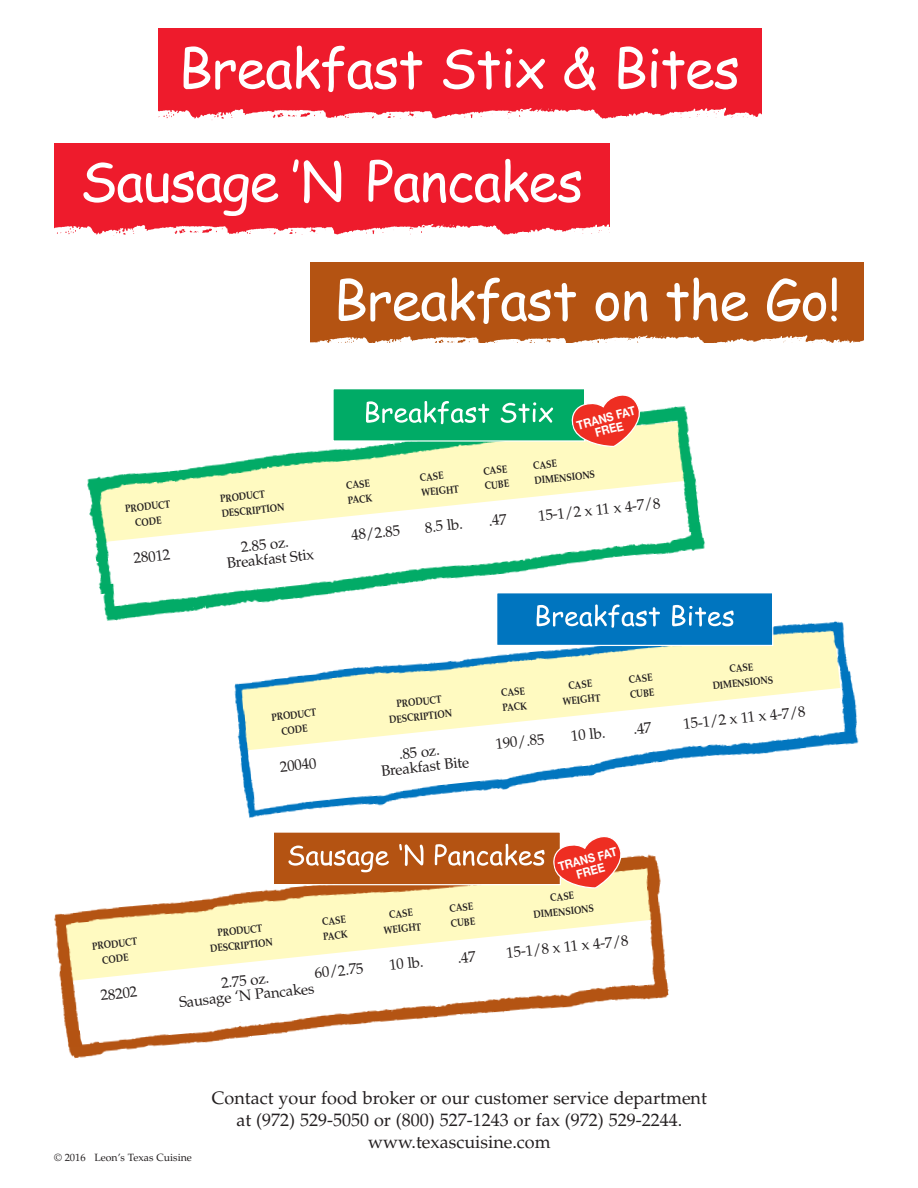
<style>
.page{position:relative;width:918px;height:1188px;background:#fff}
.page>*{position:absolute;margin:0;border:0;box-sizing:border-box;transform-origin:0 0}
.t1{font:18px/21.9px "Palatino";color:#231f20;text-align:center}
.t2{font:15px "Palatino";color:#231f20}
.t3{font:700 12.3px/12px "Helvetica Neue";color:#fff;text-align:center;scale:.9 1}
.t4{font:700 10.5px "Palatino";color:#231f20;scale:.85 1}
.t5{font:10.5px "Palatino";color:#231f20}
</style>
<div class="page">
<div style="left:310px;top:263px;width:554px;height:80px;background:#b45312"></div>
<div style="left:54px;top:144px;width:555px;height:92px;background:#ee1b2c"></div>
<img style="left:54px;top:195px;width:556px;height:41px">
<img style="left:310px;top:312px;width:554px;height:31px">
<img style="left:87px;top:406px;width:613px;height:114px">
<img style="left:92px;top:520px;width:613px;height:101px">
<img style="left:211px;top:616px;width:638px;height:54px">
<img style="left:234px;top:670px;width:625px;height:148px">
<div style="left:158px;top:28px;width:604px;height:93px;background:#ee1b2c"></div>
<img style="left:158px;top:79px;width:604px;height:42px">
<svg style="left:184px;top:46px;width:554px;height:46px"></svg>
<svg style="left:339px;top:277px;width:498px;height:47px"></svg>
<div style="left:334px;top:389px;width:250px;height:51px;background:#00ab66"></div>
<div style="left:332px;top:388px;width:253px;height:54px;border:1px solid #fff"></div>
<svg style="left:366px;top:401px;width:187px;height:23px"></svg>
<div style="left:497px;top:593px;width:275px;height:52px;background:#0075bf"></div>
<div style="left:496px;top:592px;width:277px;height:54px;border:1px solid #fff"></div>
<svg style="left:537px;top:604px;width:197px;height:24px"></svg>
<svg style="left:83px;top:162px;width:195px;height:54px"></svg>
<svg style="left:293px;top:159px;width:48px;height:44px"></svg>
<svg style="left:369px;top:159px;width:212px;height:44px"></svg>
<img style="left:54px;top:854px;width:613px;height:124px">
<img style="left:59px;top:978px;width:610px;height:81px">
<div style="left:274px;top:833px;width:286px;height:51px;background:#b45312"></div>
<div style="left:273px;top:831px;width:288px;height:54px;border:1px solid #fff"></div>
<svg style="left:288px;top:833px;width:337px;height:56px"></svg>
<svg style="left:568px;top:392px;width:76px;height:56px"></svg>
<svg style="left:490px;top:514px;width:17px;height:12px"></svg>
<svg style="left:635px;top:722px;width:17px;height:12px"></svg>
<svg style="left:459px;top:951px;width:17px;height:12px"></svg>
<p class="t3" style="left:575px;top:419px;width:68px;rotate:-15deg">TRANS FAT<br>FREE</p>
<p class="t4" style="left:125px;top:502px;width:55px;rotate:-6deg">PRODUCT</p>
<p class="t4" style="left:135px;top:517px;width:33px;rotate:-6deg">CODE</p>
<h2 class="t2" style="left:133px;top:549px;width:38px;rotate:-6deg">28012</h2>
<p class="t4" style="left:219px;top:493px;width:55px;rotate:-6deg">PRODUCT</p>
<p class="t4" style="left:221px;top:507px;width:76px;rotate:-6deg">DESCRIPTION</p>
<h2 class="t2" style="left:240px;top:538px;width:50px;rotate:-6deg">2.85 oz.</h2>
<h2 class="t2" style="left:226px;top:555px;width:89px;rotate:-6deg">Breakfast Stix</h2>
<p class="t4" style="left:346px;top:479px;width:30px;rotate:-6deg">CASE</p>
<p class="t4" style="left:347px;top:494px;width:31px;rotate:-6deg">PACK</p>
<p class="t4" style="left:419px;top:472px;width:30px;rotate:-6deg">CASE</p>
<p class="t4" style="left:421px;top:486px;width:46px;rotate:-6deg">WEIGHT</p>
<h2 class="t2" style="left:350px;top:526px;width:50px;rotate:-6deg">48/2.85</h2>
<h2 class="t2" style="left:424px;top:519px;width:39px;rotate:-6deg">8.5 lb.</h2>
<p class="t4" style="left:483px;top:465px;width:30px;rotate:-6deg">CASE</p>
<p class="t4" style="left:484px;top:480px;width:30px;rotate:-6deg">CUBE</p>
<p class="t4" style="left:532px;top:460px;width:30px;rotate:-6deg">CASE</p>
<p class="t4" style="left:534px;top:475px;width:73px;rotate:-6deg">DIMENSIONS</p>
<h2 class="t2" style="left:537px;top:507px;width:124px;rotate:-6deg">15-1/2 x 11 x 4-7/8</h2>
<p class="t4" style="left:271px;top:711px;width:55px;rotate:-6deg">PRODUCT</p>
<p class="t4" style="left:281px;top:725px;width:33px;rotate:-6deg">CODE</p>
<h2 class="t2" style="left:279px;top:758px;width:38px;rotate:-6deg">20040</h2>
<p class="t4" style="left:396px;top:698px;width:55px;rotate:-6deg">PRODUCT</p>
<p class="t4" style="left:389px;top:714px;width:76px;rotate:-6deg">DESCRIPTION</p>
<h2 class="t2" style="left:398px;top:745px;width:42px;rotate:-6deg">.85 oz.</h2>
<h2 class="t2" style="left:380px;top:762px;width:90px;rotate:-6deg">Breakfast Bite</h2>
<p class="t4" style="left:501px;top:687px;width:30px;rotate:-6deg">CASE</p>
<p class="t4" style="left:502px;top:702px;width:31px;rotate:-6deg">PACK</p>
<p class="t4" style="left:568px;top:680px;width:30px;rotate:-6deg">CASE</p>
<p class="t4" style="left:562px;top:695px;width:46px;rotate:-6deg">WEIGHT</p>
<h2 class="t2" style="left:495px;top:735px;width:50px;rotate:-6deg">190/.85</h2>
<h2 class="t2" style="left:570px;top:727px;width:36px;rotate:-6deg">10 lb.</h2>
<p class="t4" style="left:628px;top:673px;width:30px;rotate:-6deg">CASE</p>
<p class="t4" style="left:629px;top:688px;width:30px;rotate:-6deg">CUBE</p>
<p class="t4" style="left:729px;top:663px;width:30px;rotate:-6deg">CASE</p>
<p class="t4" style="left:712px;top:680px;width:73px;rotate:-6deg">DIMENSIONS</p>
<h2 class="t2" style="left:682px;top:715px;width:124px;rotate:-6deg">15-1/2 x 11 x 4-7/8</h2>
<p class="t3" style="left:557px;top:861px;width:68px;rotate:-15deg">TRANS FAT<br>FREE</p>
<p class="t4" style="left:92px;top:940px;width:55px;rotate:-6deg">PRODUCT</p>
<p class="t4" style="left:102px;top:954px;width:33px;rotate:-6deg">CODE</p>
<h2 class="t2" style="left:100px;top:987px;width:38px;rotate:-6deg">28202</h2>
<p class="t4" style="left:217px;top:927px;width:55px;rotate:-6deg">PRODUCT</p>
<p class="t4" style="left:209px;top:943px;width:76px;rotate:-6deg">DESCRIPTION</p>
<p class="t4" style="left:321px;top:916px;width:30px;rotate:-6deg">CASE</p>
<p class="t4" style="left:323px;top:931px;width:31px;rotate:-6deg">PACK</p>
<p class="t4" style="left:389px;top:909px;width:30px;rotate:-6deg">CASE</p>
<p class="t4" style="left:383px;top:924px;width:46px;rotate:-6deg">WEIGHT</p>
<h2 class="t2" style="left:314px;top:964px;width:50px;rotate:-6deg">60/2.75</h2>
<h2 class="t2" style="left:388px;top:956px;width:36px;rotate:-6deg">10 lb.</h2>
<h2 class="t2" style="left:220px;top:974px;width:50px;rotate:-6deg">2.75 oz.</h2>
<h2 class="t2" style="left:178px;top:993px;width:137px;rotate:-6deg">Sausage ‘N Pancakes</h2>
<p class="t4" style="left:449px;top:902px;width:30px;rotate:-6deg">CASE</p>
<p class="t4" style="left:450px;top:917px;width:30px;rotate:-6deg">CUBE</p>
<p class="t4" style="left:550px;top:892px;width:30px;rotate:-6deg">CASE</p>
<p class="t4" style="left:533px;top:909px;width:73px;rotate:-6deg">DIMENSIONS</p>
<h2 class="t2" style="left:505px;top:944px;width:124px;rotate:-6deg">15-1/8 x 11 x 4-7/8</h2>
<h1 class="t1" style="left:212px;top:1087px;width:497px">Contact your food broker or our customer service department at (972) 529-5050 or (800) 527-1243 or fax (972) 529-2244. www.texascuisine.com</h1>
<p class="t5" style="left:54px;top:1151px;width:139px">© 2016 Leon’s Texas Cuisine</p>
</div>
